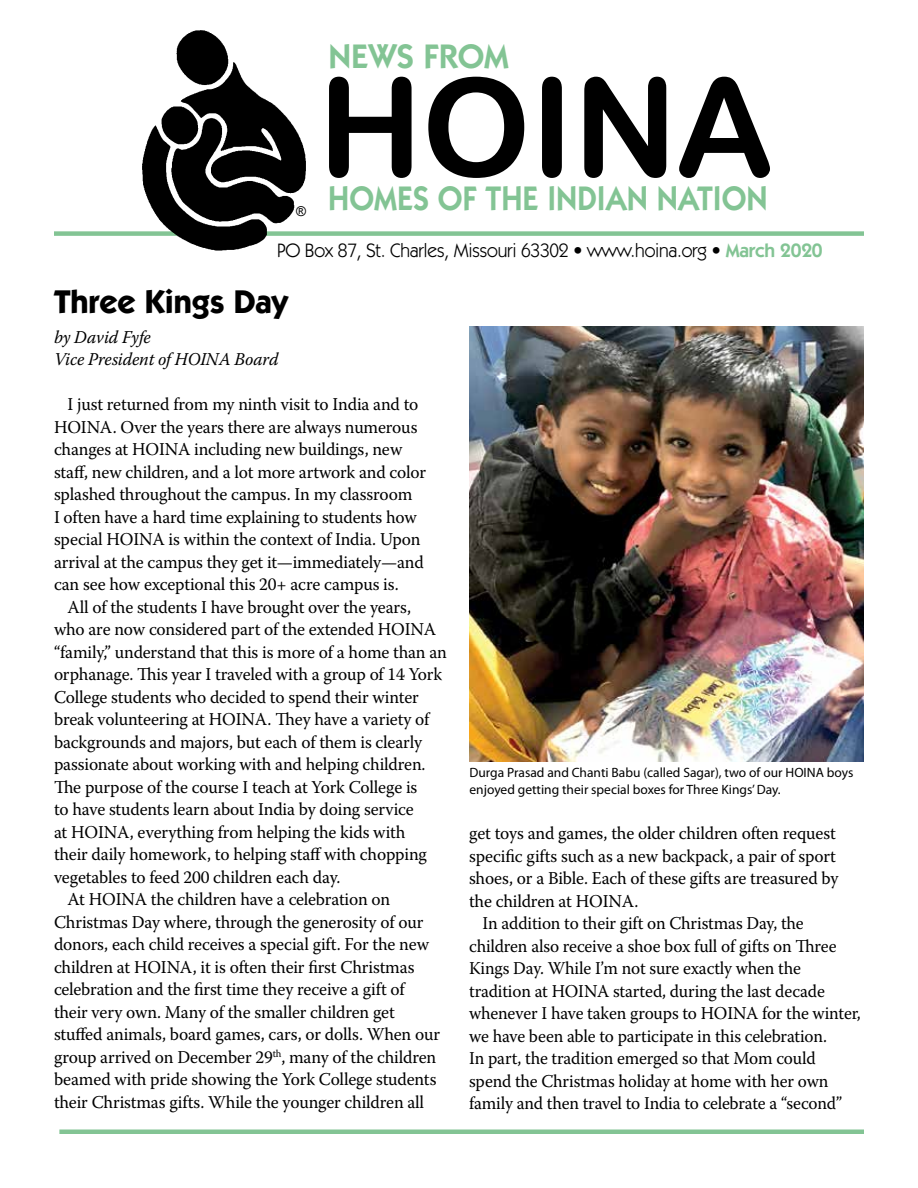
<style>
.page{position:relative;width:918px;height:1188px;background:#fff}
.page>*{position:absolute;margin:0;border:0;box-sizing:border-box;transform-origin:0 0}
.t1{font:136.8px "Arial Rounded MT Bold";color:#000}
.t2{font:600 34.2px "Itc Kabel";color:#83c494;scale:.93 1}
.t3{font:600 34.2px "Itc Kabel";color:#83c494}
.t4{font:700 33px "Itc Kabel";color:#000}
.t5{font:19.5px "Itc Kabel";letter-spacing:-.01em;color:#000}
.t6{font:18px/22.5px "Warnock Pro";letter-spacing:-.01em;color:#000}
.t7{font:18px "Warnock Pro";letter-spacing:-.01em;color:#000;scale:.96 1}
.t8{font:italic 18px/22.5px "Warnock Pro";letter-spacing:-.01em;color:#000}
.t9{font:13.5px/16.2px "Myriad Pro";color:#000}
.t10{font:13.5px "Arial";color:#000}
.s1{font-weight:600;color:#83c494}
</style>
<div class="page">
<div style="left:54px;top:231px;width:810px;height:5px;background:#83c494"></div>
<img style="left:133px;top:30px;width:184px;height:221px">
<hr style="left:59px;top:1130px;width:805px;height:4px;background:#83c494">
<img style="left:469px;top:326px;width:395px;height:436px">
<h2 class="t3" style="left:328px;top:36px;width:182px">NEWS FROM</h2>
<h1 class="t1" style="left:318px;top:47px;width:457px">HOINA</h1>
<h2 class="t2" style="left:328px;top:178px;width:474px">HOMES OF THE INDIAN NATION</h2>
<p class="t5" style="left:277px;top:239px;width:547px">PO Box 87, St. Charles, Missouri 63302 • www.hoina.org • <span class="s1">March 2020</span></p>
<p class="t10" style="left:296px;top:203px;width:11px">®</p>
<h3 class="t4" style="left:54px;top:281px;width:236px">Three Kings Day</h3>
<p class="t8" style="left:54px;top:325px;width:226px">by David Fyfe<br>Vice President of HOINA Board</p>
<p class="t6" style="left:54px;top:393px;width:374px;text-indent:13px">I just returned from my ninth visit to India and to HOINA. Over the years there are always numerous changes at HOINA including new buildings, new staff, new children, and a lot more artwork and color splashed throughout the campus. In my classroom<br>I often have a hard time explaining to students how special HOINA is within the context of India. Upon arrival at the campus they get it—immediately—and can see how exceptional this 20+ acre campus is.</p>
<p class="t6" style="left:67px;top:595px;width:345px">All of the students I have brought over the years,</p>
<p class="t6" style="left:54px;top:618px;width:384px">who are now considered part of the extended HOINA</p>
<p class="t6" style="left:54px;top:640px;width:394px">“family,” understand that this is more of a home than an</p>
<p class="t6" style="left:54px;top:663px;width:390px">orphanage. This year I traveled with a group of 14 York</p>
<p class="t6" style="left:54px;top:685px;width:366px">College students who decided to spend their winter</p>
<p class="t6" style="left:54px;top:708px;width:377px">break volunteering at HOINA. They have a variety of</p>
<p class="t6" style="left:54px;top:730px;width:370px">backgrounds and majors, but each of them is clearly</p>
<p class="t6" style="left:54px;top:753px;width:373px">passionate about working with and helping children.</p>
<p class="t6" style="left:54px;top:775px;width:365px">The purpose of the course I teach at York College is</p>
<p class="t6" style="left:54px;top:798px;width:361px">to have students learn about India by doing service</p>
<p class="t6" style="left:54px;top:820px;width:353px">at HOINA, everything from helping the kids with</p>
<p class="t6" style="left:54px;top:843px;width:374px">their daily homework, to helping staff with chopping</p>
<p class="t6" style="left:54px;top:865px;width:288px">vegetables to feed 200 children each day.</p>
<p class="t6" style="left:67px;top:888px;width:324px">At HOINA the children have a celebration on</p>
<p class="t6" style="left:54px;top:910px;width:371px">Christmas Day where, through the generosity of our</p>
<p class="t6" style="left:54px;top:933px;width:377px">donors, each child receives a special gift. For the new</p>
<p class="t6" style="left:54px;top:955px;width:362px">children at HOINA, it is often their first Christmas</p>
<p class="t6" style="left:54px;top:978px;width:352px">celebration and the first time they receive a gift of</p>
<p class="t6" style="left:54px;top:1000px;width:342px">their very own. Many of the smaller children get</p>
<p class="t6" style="left:54px;top:1023px;width:388px">stuffed animals, board games, cars, or dolls. When our</p>
<p class="t6" style="left:54px;top:1045px;width:384px">group arrived on December 29<sup>th</sup>, many of the children</p>
<p class="t6" style="left:54px;top:1068px;width:384px">beamed with pride showing the York College students</p>
<p class="t6" style="left:54px;top:1090px;width:372px">their Christmas gifts. While the younger children all</p>
<p class="t9" style="left:470px;top:765px;width:386px">Durga Prasad and Chanti Babu (called Sagar), two of our HOINA boys enjoyed getting their special boxes for Three Kings’ Day.</p>
<p class="t6" style="left:469px;top:822px;width:368px">get toys and games, the older children often request</p>
<p class="t6" style="left:469px;top:844px;width:368px">specific gifts such as a new backpack, a pair of sport</p>
<p class="t6" style="left:469px;top:867px;width:371px">shoes, or a Bible. Each of these gifts are treasured by</p>
<p class="t6" style="left:469px;top:889px;width:171px">the children at HOINA.</p>
<p class="t7" style="left:483px;top:913px;width:336px">In addition to their gift on Christmas Day, the</p>
<p class="t7" style="left:469px;top:935px;width:384px">children also receive a shoe box full of gifts on Three</p>
<p class="t7" style="left:469px;top:958px;width:347px">Kings Day. While I’m not sure exactly when the</p>
<p class="t7" style="left:469px;top:980px;width:372px">tradition at HOINA started, during the last decade</p>
<p class="t7" style="left:469px;top:1003px;width:410px">whenever I have taken groups to HOINA for the winter,</p>
<p class="t7" style="left:469px;top:1025px;width:374px">we have been able to participate in this celebration.</p>
<p class="t7" style="left:469px;top:1048px;width:362px">In part, the tradition emerged so that Mom could</p>
<p class="t7" style="left:469px;top:1070px;width:376px">spend the Christmas holiday at home with her own</p>
<p class="t7" style="left:469px;top:1093px;width:390px">family and then travel to India to celebrate a “second”</p>
</div>
